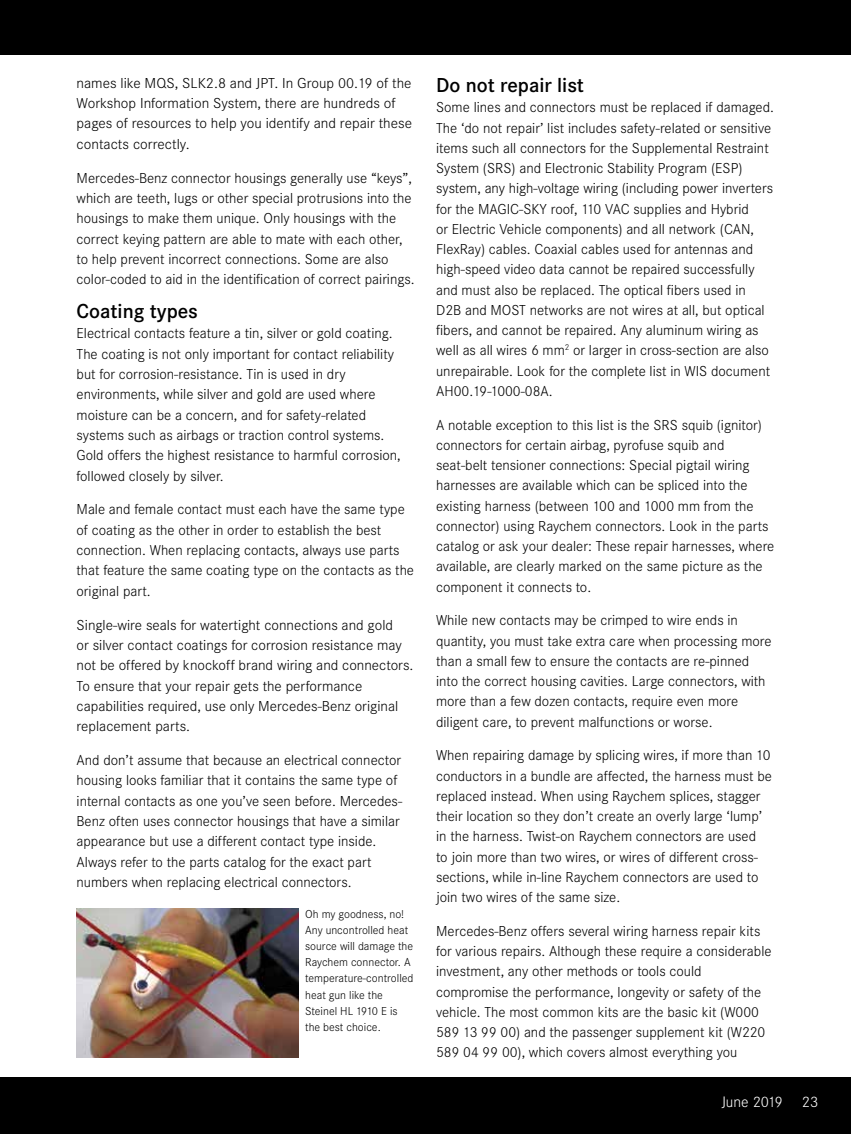
<style>
.page{position:relative;width:851px;height:1134px;background:#fff}
.page>*{position:absolute;margin:0;border:0;box-sizing:border-box;transform-origin:0 0}
.t1{font:600 21px "Corporate S";color:#000}
.t2{font:300 15.75px "Corporate S";color:#fff}
.t3{font:300 15px/20.2px "Corporate S";color:#000}
.t4{font:300 12px/16.2px "Corporate S";color:#000}
</style>
<div class="page">
<div style="left:0;top:1077px;width:850px;height:57px;background:#000"></div>
<div style="left:0;top:0;width:850px;height:55px;background:#000"></div>
<img style="left:77px;top:909px;width:221px;height:148px">
<p class="t3" style="left:77px;top:73px;width:337px">names like MQS, SLK2.8 and JPT. In Group 00.19 of the Workshop Information System, there are hundreds of pages of resources to help you identify and repair these contacts correctly.</p>
<p class="t3" style="left:77px;top:168px;width:339px">Mercedes-Benz connector housings generally use “keys”, which are teeth, lugs or other special protrusions into the housings to make them unique. Only housings with the correct keying pattern are able to mate with each other, to help prevent incorrect connections. Some are also color-coded to aid in the identification of correct pairings.</p>
<h1 class="t1" style="left:77px;top:299px;width:123px">Coating types</h1>
<p class="t3" style="left:77px;top:323px;width:325px">Electrical contacts feature a tin, silver or gold coating.<br>The coating is not only important for contact reliability but for corrosion-resistance. Tin is used in dry environments, while silver and gold are used where moisture can be a concern, and for safety-related systems such as airbags or traction control systems.<br>Gold offers the highest resistance to harmful corrosion, followed closely by silver.</p>
<p class="t3" style="left:77px;top:500px;width:339px">Male and female contact must each have the same type of coating as the other in order to establish the best connection. When replacing contacts, always use parts that feature the same coating type on the contacts as the original part.</p>
<p class="t3" style="left:77px;top:615px;width:338px">Single-wire seals for watertight connections and gold<br>or silver contact coatings for corrosion resistance may not be offered by knockoff brand wiring and connectors.<br>To ensure that your repair gets the performance capabilities required, use only Mercedes-Benz original replacement parts.</p>
<p class="t3" style="left:77px;top:750px;width:327px">And don’t assume that because an electrical connector housing looks familiar that it contains the same type of internal contacts as one you’ve seen before. Mercedes-Benz often uses connector housings that have a similar appearance but use a different contact type inside.<br>Always refer to the parts catalog for the exact part numbers when replacing electrical connectors.</p>
<p class="t4" style="left:305px;top:906px;width:110px">Oh my goodness, no!<br>Any uncontrolled heat source will damage the<br>Raychem connector. A temperature-controlled heat gun like the<br>Steinel HL 1910 E is the best choice.</p>
<h1 class="t1" style="left:436px;top:73px;width:149px">Do not repair list</h1>
<p class="t3" style="left:436px;top:97px;width:339px">Some lines and connectors must be replaced if damaged.<br>The ‘do not repair’ list includes safety-related or sensitive items such all connectors for the Supplemental Restraint System (SRS) and Electronic Stability Program (ESP) system, any high-voltage wiring (including power inverters for the MAGIC-SKY roof, 110 VAC supplies and Hybrid<br>or Electric Vehicle components) and all network (CAN, FlexRay) cables. Coaxial cables used for antennas and high-speed video data cannot be repaired successfully and must also be replaced. The optical fibers used in D2B and MOST networks are not wires at all, but optical fibers, and cannot be repaired. Any aluminum wiring as well as all wires 6 mm<sup>2</sup> or larger in cross-section are also unrepairable. Look for the complete list in WIS document AH00.19-1000-08A.</p>
<p class="t3" style="left:436px;top:415px;width:340px">A notable exception to this list is the SRS squib (ignitor) connectors for certain airbag, pyrofuse squib and seat-belt tensioner connections: Special pigtail wiring harnesses are available which can be spliced into the existing harness (between 100 and 1000 mm from the connector) using Raychem connectors. Look in the parts catalog or ask your dealer: These repair harnesses, where available, are clearly marked on the same picture as the component it connects to.</p>
<p class="t3" style="left:436px;top:611px;width:337px">While new contacts may be crimped to wire ends in quantity, you must take extra care when processing more than a small few to ensure the contacts are re-pinned into the correct housing cavities. Large connectors, with more than a few dozen contacts, require even more diligent care, to prevent malfunctions or worse.</p>
<p class="t3" style="left:436px;top:746px;width:337px">When repairing damage by splicing wires, if more than 10 conductors in a bundle are affected, the harness must be replaced instead. When using Raychem splices, stagger their location so they don’t create an overly large ‘lump’ in the harness. Twist-on Raychem connectors are used<br>to join more than two wires, or wires of different cross&shy;sections, while in-line Raychem connectors are used to join two wires of the same size.</p>
<p class="t3" style="left:436px;top:921px;width:337px">Mercedes-Benz offers several wiring harness repair kits for various repairs. Although these require a considerable investment, any other methods or tools could compromise the performance, longevity or safety of the vehicle. The most common kits are the basic kit (W000<br>589 13 99 00) and the passenger supplement kit (W220<br>589 04 99 00), which covers almost everything you</p>
<p class="t2" style="left:721px;top:1093px;width:98px">June 2019 23</p>
</div>
